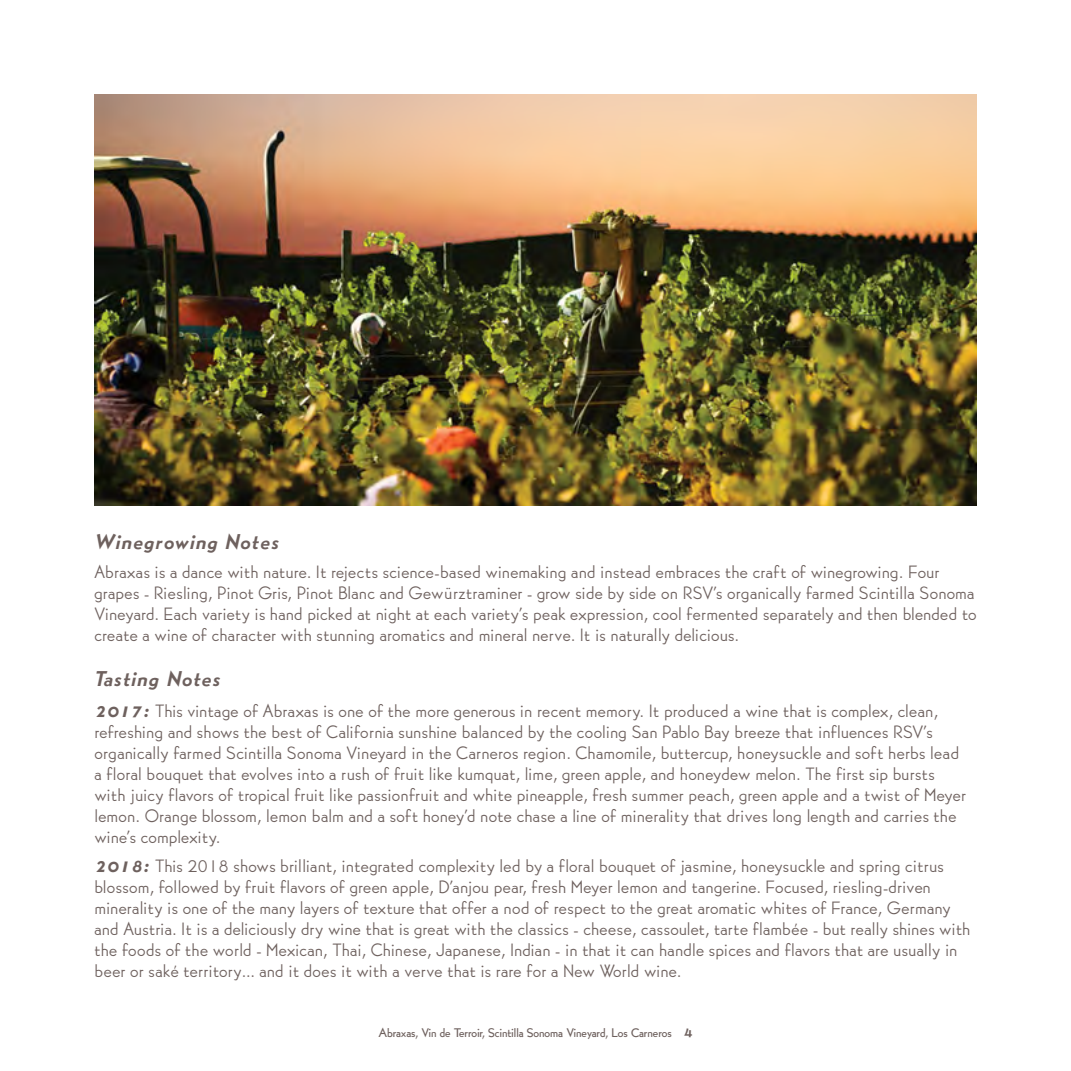
<style>
.page{position:relative;width:1071px;height:1071px;background:#fff}
.page>*{position:absolute;margin:0;border:0;box-sizing:border-box;transform-origin:0 0}
.t1{font:italic 800 21px "Bernhard Gothic SGOT Std";letter-spacing:.035em;color:#6e615e}
.t2{font:17.5px/21px "Bernhard Gothic SGOT Std";letter-spacing:.01em;color:#6e615e}
.t3{font:500 12.25px "Bernhard Gothic SGOT Std";letter-spacing:-.005em;color:#6e615e}
.s1{font-weight:800;font-style:italic;font-size:21px}
.s2{font-weight:800}
</style>
<div class="page">
<img style="left:95px;top:94px;width:881px;height:411px">
<p class="t1" style="left:94px;top:528px;width:185px">Winegrowing Notes</p>
<p class="t2" style="left:94px;top:561px;width:884px">Abraxas is a dance with nature. It rejects science-based winemaking and instead embraces the craft of winegrowing. Four grapes - Riesling, Pinot Gris, Pinot Blanc and Gewürztraminer - grow side by side on RSV’s organically farmed Scintilla Sonoma Vineyard. Each variety is hand picked at night at each variety’s peak expression, cool fermented separately and then blended to create a wine of character with stunning aromatics and mineral nerve. It is naturally delicious.</p>
<p class="t1" style="left:94px;top:664px;width:127px">Tasting Notes</p>
<p class="t2" style="left:94px;top:700px;width:873px"><span class="s1">2017:</span> This vintage of Abraxas is one of the more generous in recent memory. It produced a wine that is complex, clean, refreshing and shows the best of California sunshine balanced by the cooling San Pablo Bay breeze that influences RSV’s organically farmed Scintilla Sonoma Vineyard in the Carneros region. Chamomile, buttercup, honeysuckle and soft herbs lead a floral bouquet that evolves into a rush of fruit like kumquat, lime, green apple, and honeydew melon. The first sip bursts with juicy flavors of tropical fruit like passionfruit and white pineapple, fresh summer peach, green apple and a twist of Meyer lemon. Orange blossom, lemon balm and a soft honey’d note chase a line of minerality that drives long length and carries the wine’s complexity.</p>
<p class="t2" style="left:94px;top:855px;width:877px"><span class="s1">2018:</span> This 2018 shows brilliant, integrated complexity led by a floral bouquet of jasmine, honeysuckle and spring citrus blossom, followed by fruit flavors of green apple, D’anjou pear, fresh Meyer lemon and tangerine. Focused, riesling-driven minerality is one of the many layers of texture that offer a nod of respect to the great aromatic whites of France, Germany and Austria. It is a deliciously dry wine that is great with the classics - cheese, cassoulet, tarte flambée - but really shines with the foods of the world - Mexican, Thai, Chinese, Japanese, Indian - in that it can handle spices and flavors that are usually in beer or saké territory… and it does it with a verve that is rare for a New World wine.</p>
<p class="t3" style="left:378px;top:1024px;width:316px">Abraxas, Vin de Terroir, Scintilla Sonoma Vineyard, Los Carneros <span class="s2">4</span></p>
</div>
